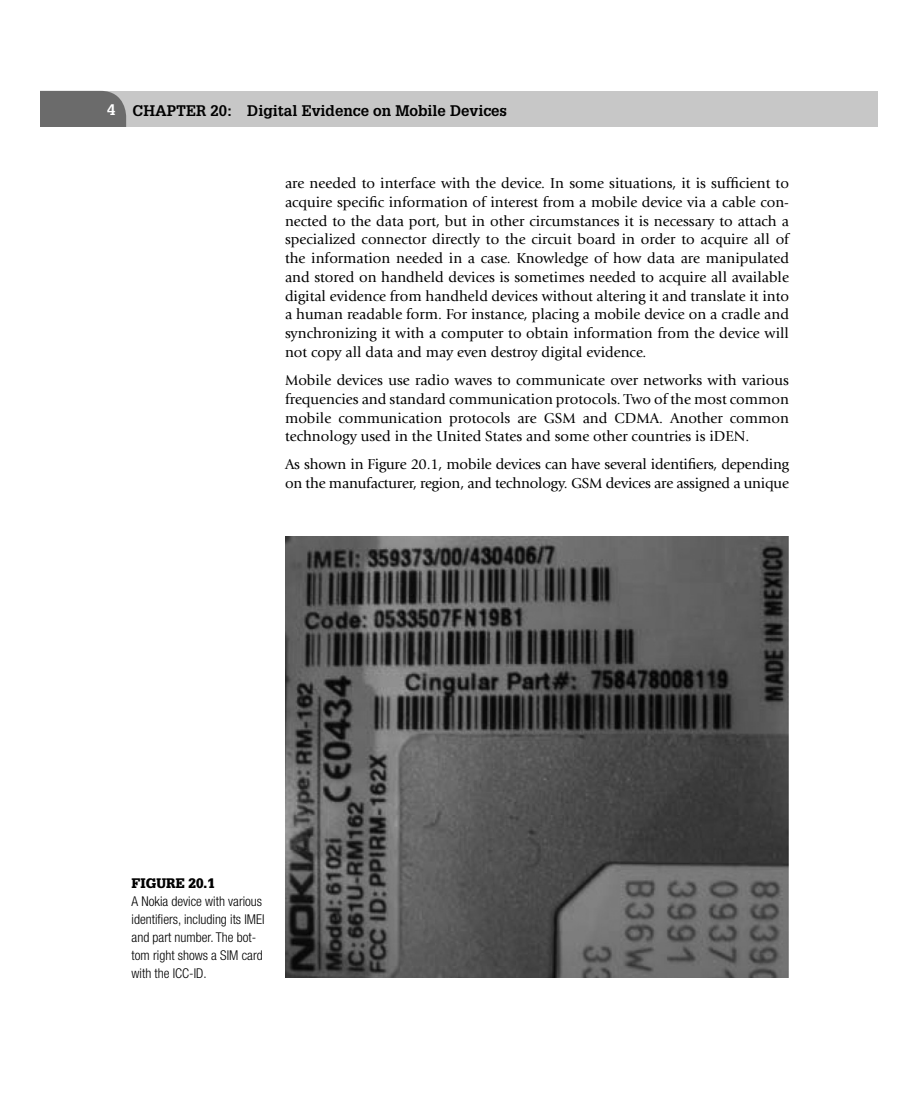
<style>
.page{position:relative;width:918px;height:1107px;background:#fff}
.page>*{position:absolute;margin:0;border:0;box-sizing:border-box;transform-origin:0 0}
.t1{font:15px/18.8px "Giovanni";letter-spacing:-.015em;color:#000;text-align:justify}
.t2{font:700 15px "Glypha";color:#000}
.t3{font:300 condensed 13.5px/18px "Helvetica Neue";color:#000}
.t4{font:900 13.5px "Glypha";color:#000}
.s1{color:#fff}
</style>
<div class="page">
<div style="left:59px;top:91px;width:805px;height:36px;background:#c7c7c7"></div>
<div style="left:40px;top:91px;width:86px;height:36px;background:#6b6b6b"></div>
<div style="left:864px;top:91px;width:14px;height:36px;background:#c7c7c7"></div>
<img style="left:285px;top:537px;width:503px;height:441px">
<p class="t2" style="left:107px;top:105px;width:401px"><span class="s1">4</span> CHAPTER 20: Digital Evidence on Mobile Devices</p>
<p class="t1" style="left:285px;top:175px;width:506px">are needed to interface with the device. In some situations, it is sufficient to acquire specific information of interest from a mobile device via a cable con&shy;nected to the data port, but in other circumstances it is necessary to attach a specialized connector directly to the circuit board in order to acquire all of the information needed in a case. Knowledge of how data are manipulated and stored on handheld devices is sometimes needed to acquire all available digital evidence from handheld devices without altering it and translate it into a human readable form. For instance, placing a mobile device on a cradle and synchronizing it with a computer to obtain information from the device will not copy all data and may even destroy digital evidence.</p>
<p class="t1" style="left:285px;top:372px;width:506px">Mobile devices use radio waves to communicate over networks with various frequencies and standard communication protocols. Two of the most common mobile communication protocols are GSM and CDMA. Another common technology used in the United States and some other countries is iDEN.</p>
<p class="t1" style="left:285px;top:456px;width:506px">As shown in Figure 20.1, mobile devices can have several identifiers, depending on the manufacturer, region, and technology. GSM devices are assigned a unique</p>
<p class="t4" style="left:132px;top:878px;width:85px">FIGURE 20.1</p>
<p class="t3" style="left:132px;top:893px;width:135px">A Nokia device with various identifiers, including its IMEI and part number. The bot&shy;tom right shows a SIM card with the ICC-ID.</p>
</div>
